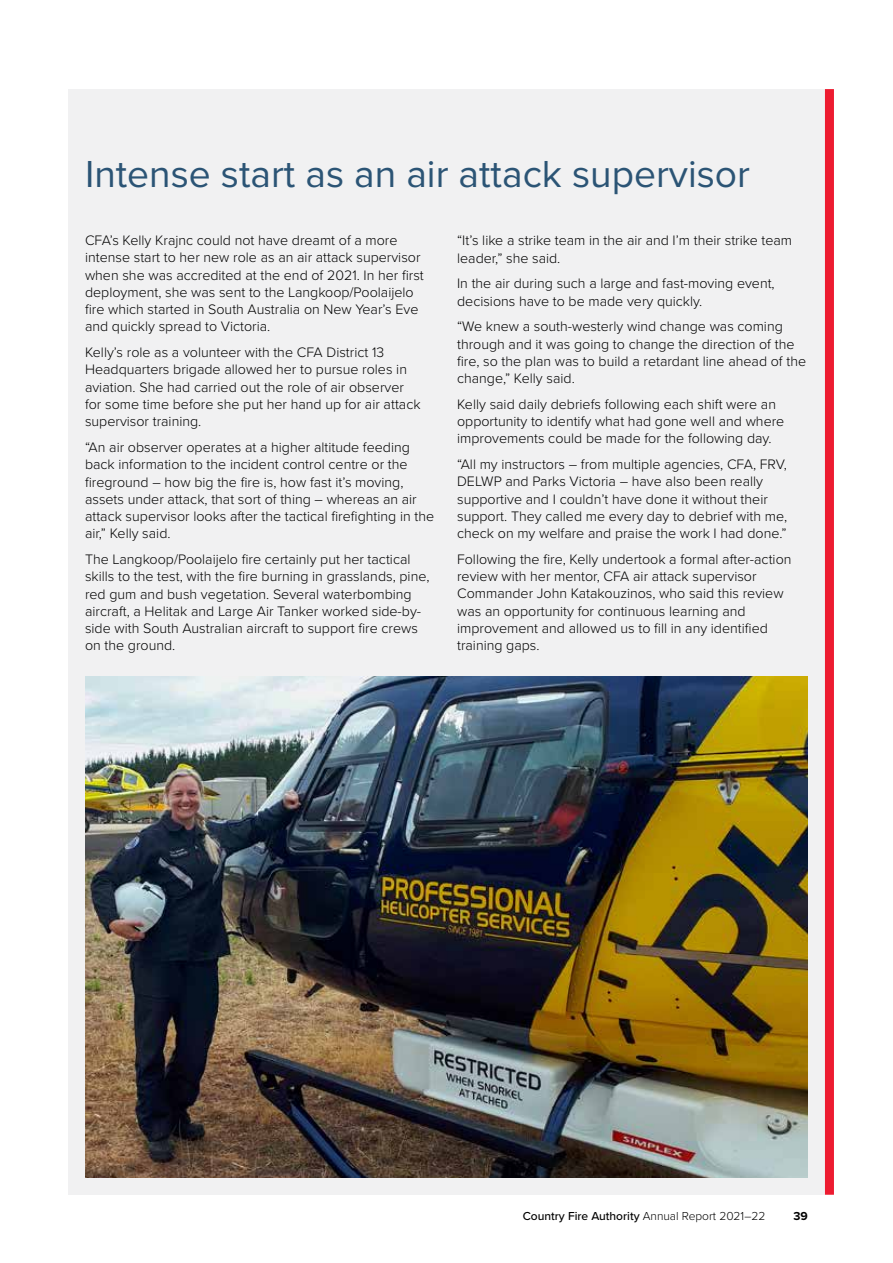
<style>
.page{position:relative;width:893px;height:1263px;background:#fff}
.page>*{position:absolute;margin:0;border:0;box-sizing:border-box;transform-origin:0 0}
.t1{font:39px "Proxima Nova";color:#2b5475}
.t2{font:300 14.25px/17.2px "Proxima Nova";color:#000}
.t3{font:500 12px "Proxima Nova";color:#000}
.t4{font:700 12px "Proxima Nova";color:#000}
.s1{font-weight:300}
</style>
<div class="page">
<div style="left:68px;top:89px;width:757px;height:1106px;background:#f1f1f2"></div>
<div style="left:825px;top:89px;width:9px;height:1106px;background:#ed1b30"></div>
<img style="left:85px;top:676px;width:723px;height:502px">
<h1 class="t1" style="left:85px;top:145px;width:667px">Intense start as an air attack supervisor</h1>
<p class="t2" style="left:85px;top:231px;width:340px">CFA’s Kelly Krajnc could not have dreamt of a more intense start to her new role as an air attack supervisor when she was accredited at the end of 2021. In her first deployment, she was sent to the Langkoop/Poolaijelo fire which started in South Australia on New Year’s Eve and quickly spread to Victoria.</p>
<p class="t2" style="left:85px;top:343px;width:337px">Kelly’s role as a volunteer with the CFA District 13<br>Headquarters brigade allowed her to pursue roles in aviation. She had carried out the role of air observer for some time before she put her hand up for air attack supervisor training.</p>
<p class="t2" style="left:85px;top:438px;width:351px">“An air observer operates at a higher altitude feeding back information to the incident control centre or the fireground – how big the fire is, how fast it’s moving, assets under attack, that sort of thing – whereas an air attack supervisor looks after the tactical firefighting in the air,” Kelly said.</p>
<p class="t2" style="left:85px;top:550px;width:346px">The Langkoop/Poolaijelo fire certainly put her tactical skills to the test, with the fire burning in grasslands, pine, red gum and bush vegetation. Several waterbombing aircraft, a Helitak and Large Air Tanker worked side-by&shy;side with South Australian aircraft to support fire crews on the ground.</p>
<p class="t2" style="left:457px;top:231px;width:337px">“It’s like a strike team in the air and I’m their strike team leader,” she said.</p>
<p class="t2" style="left:457px;top:274px;width:319px">In the air during such a large and fast-moving event, decisions have to be made very quickly.</p>
<p class="t2" style="left:457px;top:317px;width:350px">“We knew a south-westerly wind change was coming through and it was going to change the direction of the fire, so the plan was to build a retardant line ahead of the change,” Kelly said.</p>
<p class="t2" style="left:457px;top:395px;width:329px">Kelly said daily debriefs following each shift were an opportunity to identify what had gone well and where improvements could be made for the following day.</p>
<p class="t2" style="left:457px;top:455px;width:332px">“All my instructors – from multiple agencies, CFA, FRV, DELWP and Parks Victoria – have also been really supportive and I couldn’t have done it without their support. They called me every day to debrief with me, check on my welfare and praise the work I had done.”</p>
<p class="t2" style="left:457px;top:550px;width:336px">Following the fire, Kelly undertook a formal after-action review with her mentor, CFA air attack supervisor Commander John Katakouzinos, who said this review was an opportunity for continuous learning and improvement and allowed us to fill in any identified training gaps.</p>
<p class="t3" style="left:523px;top:1207px;width:244px">Country Fire Authority <span class="s1">Annual Report 2021–22</span></p>
<p class="t4" style="left:794px;top:1207px;width:16px">39</p>
</div>
